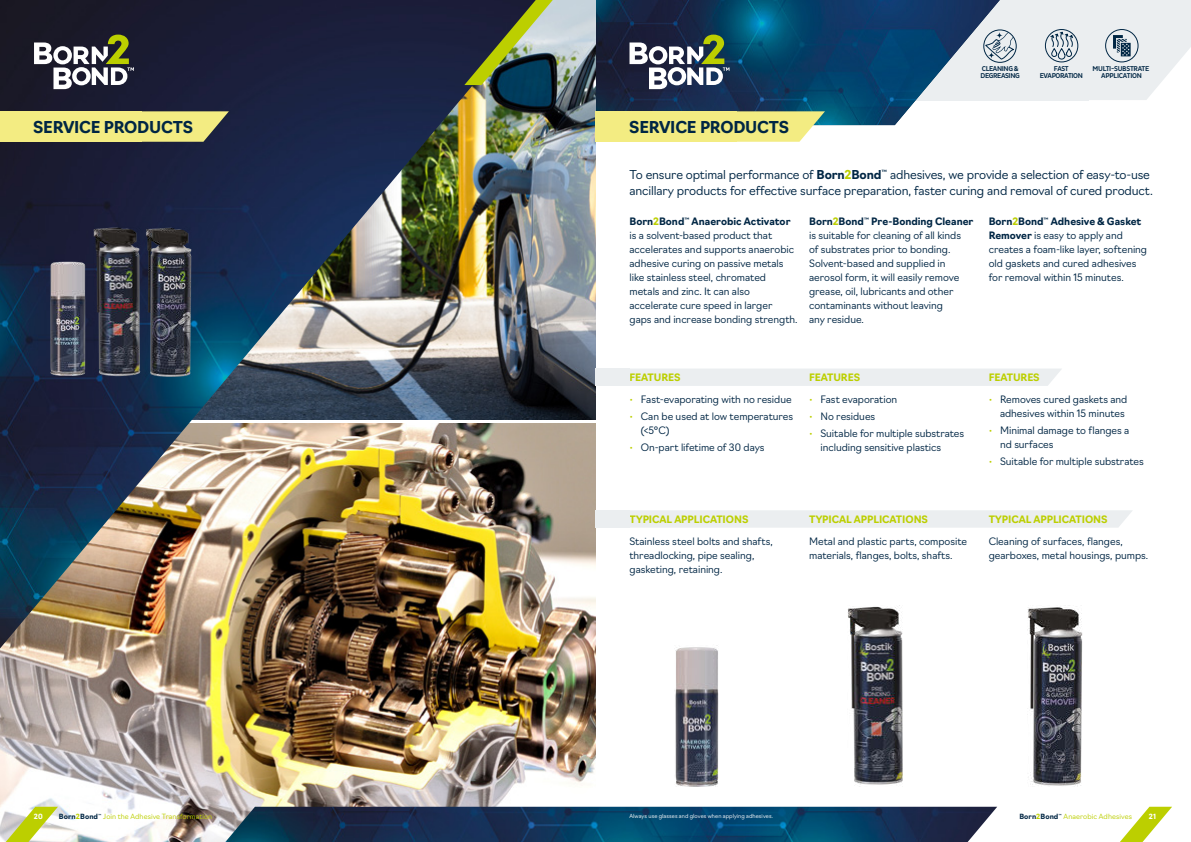
<style>
.page{position:relative;width:1191px;height:842px;background:#fff}
.page>*{position:absolute;margin:0;border:0;box-sizing:border-box;transform-origin:0 0}
.t1{font:700 16px "Navigo";letter-spacing:-.015em;color:#002644}
.t2{font:300 12px/16px "Navigo";letter-spacing:-.01em;color:#002644}
.t3{font:300 10px/14px "Navigo";letter-spacing:-.005em;color:#002644}
.t4{font:700 10px "Navigo";letter-spacing:-.005em;color:#bccf00}
.t5{font:500 7.1px/7.1px "Pluto Sans Cond";letter-spacing:-.05em;color:#002644;text-align:center}
.t6{font:300 7px "Navigo";letter-spacing:.01em;color:#bccf00}
.t7{font:700 7px "Navigo";letter-spacing:.01em;color:#002644}
.t8{font:700 7px "Navigo";color:#fff}
.t9{font:300 5.5px "Navigo";letter-spacing:.015em;color:#fff}
.t10{font:300 4.1px "Navigo";color:#002644}
.s1{font-weight:700}
.s2{font-weight:700;color:#bccf00}
.s3{color:#bccf00}
.s4{font-weight:700;color:#002644}
</style>
<div class="page">
<img style="left:595px;top:0;width:404px;height:125px">
<img style="left:0;top:423px;width:595px;height:419px">
<img style="left:544px;top:0;width:51px;height:420px">
<img style="left:225px;top:807px;width:772px;height:35px">
<img style="left:0;top:0;width:544px;height:648px">
<img style="left:464px;top:0;width:89px;height:85px">
<svg style="left:737px;top:111px;width:88px;height:31px"></svg>
<svg style="left:141px;top:111px;width:88px;height:31px"></svg>
<div style="left:595px;top:111px;width:142px;height:31px;background:#f3ec82"></div>
<div style="left:0;top:111px;width:141px;height:31px;background:#f3ec82"></div>
<div style="left:629px;top:369px;width:432px;height:17px;background:#ebeef0"></div>
<div style="left:629px;top:510px;width:503px;height:18px;background:#ebeef0"></div>
<div style="left:595px;top:369px;width:34px;height:17px;background:#ebeef0"></div>
<div style="left:595px;top:510px;width:34px;height:18px;background:#ebeef0"></div>
<svg style="left:948px;top:0;width:243px;height:100px"></svg>
<div style="left:1105px;top:29px;width:33px;height:33px;border:1px solid #002644;border-radius:50%"></div>
<img style="left:847px;top:605px;width:56px;height:182px">
<img style="left:94px;top:226px;width:46px;height:151px">
<img style="left:1027px;top:607px;width:56px;height:180px">
<img style="left:145px;top:226px;width:47px;height:151px">
<img style="left:49px;top:260px;width:37px;height:116px">
<img style="left:675px;top:645px;width:44px;height:141px">
<svg style="left:34px;top:35px;width:100px;height:54px"></svg>
<svg style="left:629px;top:35px;width:100px;height:54px"></svg>
<svg style="left:1120px;top:807px;width:52px;height:35px"></svg>
<svg style="left:0;top:807px;width:58px;height:35px"></svg>
<h1 class="t1" style="left:33px;top:119px;width:161px">SERVICE PRODUCTS</h1>
<h1 class="t1" style="left:629px;top:119px;width:161px">SERVICE PRODUCTS</h1>
<p class="t5" style="left:980px;top:65px;width:41px;text-align:left">CLEANING &amp;<br>DEGREASING</p>
<p class="t5" style="left:1039px;top:65px;width:45px">FAST<br>EVAPORATION</p>
<p class="t5" style="left:1092px;top:65px;width:58px">MULTI-SUBSTRATE<br>APPLICATION</p>
<p class="t2" style="left:629px;top:168px;width:525px">To ensure optimal performance of <span class="s1">Born</span><span class="s2">2</span><span class="s1">Bond</span><sup>™</sup> adhesives, we provide a selection of easy-to-use ancillary products for effective surface preparation, faster curing and removal of cured product.</p>
<p class="t3" style="left:629px;top:215px;width:170px"><span class="s1">Born</span><span class="s2">2</span><span class="s1">Bond</span><sup>™</sup> <span class="s1">Anaerobic Activator </span>is a solvent-based product that accelerates and supports anaerobic adhesive curing on passive metals like stainless steel, chromated metals and zinc. It can also accelerate cure speed in larger<br>gaps and increase bonding strength.</p>
<p class="t3" style="left:988px;top:215px;width:160px"><span class="s1">Born</span><span class="s2">2</span><span class="s1">Bond</span><sup>™</sup> <span class="s1">Adhesive &amp; Gasket<br>Remover</span> is easy to apply and creates a foam-like layer, softening old gaskets and cured adhesives for removal within 15 minutes.</p>
<p class="t3" style="left:809px;top:215px;width:166px"><span class="s1">Born</span><span class="s2">2</span><span class="s1">Bond</span><sup>™</sup> <span class="s1">Pre-Bonding Cleaner </span>is suitable for cleaning of all kinds<br>of substrates prior to bonding.<br>Solvent-based and supplied in aerosol form, it will easily remove grease, oil, lubricants and other contaminants without leaving<br>any residue.</p>
<p class="t4" style="left:629px;top:373px;width:53px">FEATURES</p>
<p class="t3" style="left:629px;top:393px;width:164px"><span class="s3">•</span> Fast-evaporating with no residue</p>
<p class="t3" style="left:641px;top:410px;width:154px;text-indent:-11px"><span class="s3">•</span> Can be used at low temperatures (&lt;5°C)</p>
<p class="t3" style="left:629px;top:441px;width:136px"><span class="s3">•</span> On-part lifetime of 30 days</p>
<p class="t4" style="left:809px;top:373px;width:53px">FEATURES</p>
<p class="t3" style="left:809px;top:393px;width:90px"><span class="s3">•</span> Fast evaporation</p>
<p class="t3" style="left:809px;top:410px;width:68px"><span class="s3">•</span> No residues</p>
<p class="t3" style="left:820px;top:427px;width:145px;text-indent:-11px"><span class="s3">•</span> Suitable for multiple substrates including sensitive plastics</p>
<p class="t4" style="left:629px;top:514px;width:120px">TYPICAL APPLICATIONS</p>
<p class="t3" style="left:629px;top:535px;width:145px">Stainless steel bolts and shafts, threadlocking, pipe sealing, gasketing, retaining.</p>
<p class="t4" style="left:809px;top:514px;width:120px">TYPICAL APPLICATIONS</p>
<p class="t3" style="left:809px;top:535px;width:159px">Metal and plastic parts, composite materials, flanges, bolts, shafts.</p>
<p class="t4" style="left:988px;top:373px;width:53px">FEATURES</p>
<p class="t3" style="left:988px;top:393px;width:140px;text-align:right"><span class="s3">•</span> Removes cured gaskets and adhesives within 15 minutes</p>
<p class="t3" style="left:1000px;top:424px;width:131px;text-indent:-11px"><span class="s3">•</span> Minimal damage to flanges a nd surfaces</p>
<p class="t3" style="left:988px;top:455px;width:157px"><span class="s3">•</span> Suitable for multiple substrates</p>
<p class="t4" style="left:988px;top:514px;width:120px">TYPICAL APPLICATIONS</p>
<p class="t3" style="left:988px;top:535px;width:161px">Cleaning of surfaces, flanges, gearboxes, metal housings, pumps.</p>
<p class="t9" style="left:629px;top:813px;width:145px">Always use glasses and gloves when applying adhesives.</p>
<p class="t7" style="left:59px;top:814px;width:41px">Born<span class="s3">2</span>Bond</p>
<p class="t10" style="left:98px;top:814px;width:5px">™</p>
<p class="t6" style="left:1019px;top:814px;width:114px"><span class="s4">Born</span><span class="s1">2</span><span class="s4">Bond</span><sup>™</sup> Anaerobic Adhesives</p>
<p class="t8" style="left:34px;top:813px;width:10px">20</p>
<p class="t6" style="left:103px;top:814px;width:110px">Join the Adhesive Transformation</p>
<p class="t8" style="left:1149px;top:813px;width:9px">21</p>
</div>
